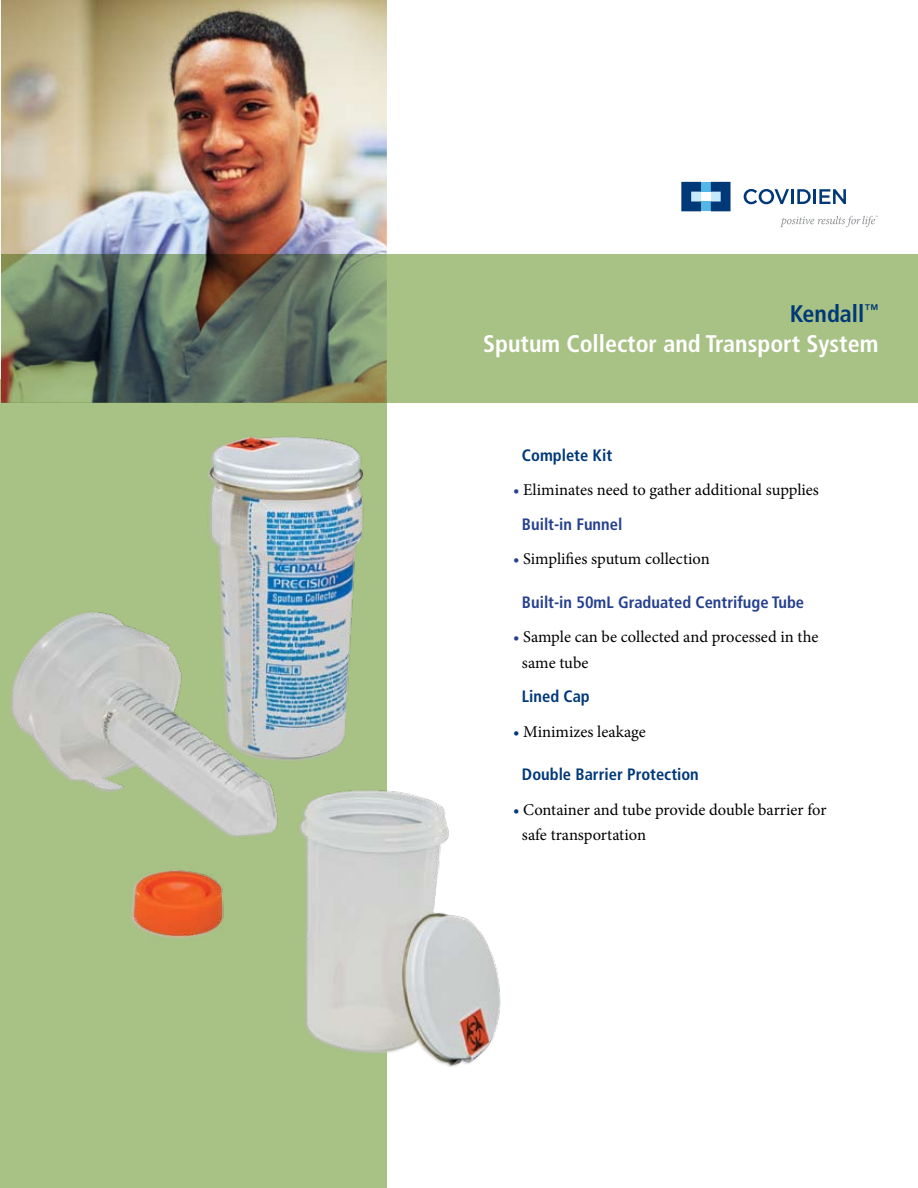
<style>
.page{position:relative;width:918px;height:1188px;background:#fff}
.page>*{position:absolute;margin:0;border:0;box-sizing:border-box;transform-origin:0 0}
.t1{font:700 condensed 24px/30px "Frutiger";color:#fff;text-align:right}
.t2{font:16.5px/25.5px "Minion Pro";color:#000}
.t3{font:700 condensed 16.5px "Frutiger";color:#25408f}
.t4{font:700 condensed 16.5px "Frutiger";color:#003878}
.s1{color:#003878}
.s2{color:#25408f}
</style>
<div class="page">
<div style="left:0;top:380px;width:387px;height:808px;background:#a8c185"></div>
<img style="left:1px;top:0;width:386px;height:254px">
<svg style="left:1px;top:254px;width:917px;height:149px;background:#8ea476"></svg>
<svg style="left:744px;top:189px;width:45px;height:15px"></svg>
<hr style="left:791px;top:189px;width:3px;height:15px;background:#003878">
<svg style="left:797px;top:189px;width:14px;height:15px"></svg>
<hr style="left:813px;top:189px;width:3px;height:15px;background:#003878">
<svg style="left:819px;top:189px;width:27px;height:15px"></svg>
<div style="left:701px;top:182px;width:10px;height:10px;background:#53b7e8"></div>
<div style="left:701px;top:202px;width:10px;height:9px;background:#53b7e8"></div>
<svg style="left:681px;top:182px;width:20px;height:29px"></svg>
<svg style="left:711px;top:182px;width:20px;height:29px"></svg>
<svg style="left:780px;top:216px;width:98px;height:11px"></svg>
<img style="left:0;top:369px;width:425px;height:469px">
<img style="left:279px;top:786px;width:222px;height:281px">
<img style="left:131px;top:870px;width:93px;height:69px">
<h1 class="t1" style="left:483px;top:299px;width:397px"><span class="s1">Kendall</span><sup>™<br></sup>Sputum Collector and Transport System</h1>
<p class="t4" style="left:522px;top:445px;width:92px">Complete Kit</p>
<p class="t2" style="left:513px;top:477px;width:308px"><span class="s2">•</span> Eliminates need to gather additional supplies</p>
<p class="t3" style="left:522px;top:514px;width:102px">Built-in Funnel</p>
<p class="t2" style="left:513px;top:546px;width:198px"><span class="s2">•</span> Simplifies sputum collection</p>
<p class="t3" style="left:522px;top:592px;width:284px">Built-in 50mL Graduated Centrifuge Tube</p>
<p class="t2" style="left:522px;top:624px;width:298px;text-indent:-9px"><span class="s2">•</span> Sample can be collected and processed in the same tube</p>
<p class="t4" style="left:522px;top:687px;width:69px">Lined Cap</p>
<p class="t2" style="left:513px;top:719px;width:134px"><span class="s1">•</span> Minimizes leakage</p>
<p class="t4" style="left:522px;top:765px;width:178px">Double Barrier Protection</p>
<p class="t2" style="left:522px;top:797px;width:306px;text-indent:-9px"><span class="s1">•</span> Container and tube provide double barrier for safe transportation</p>
</div>
